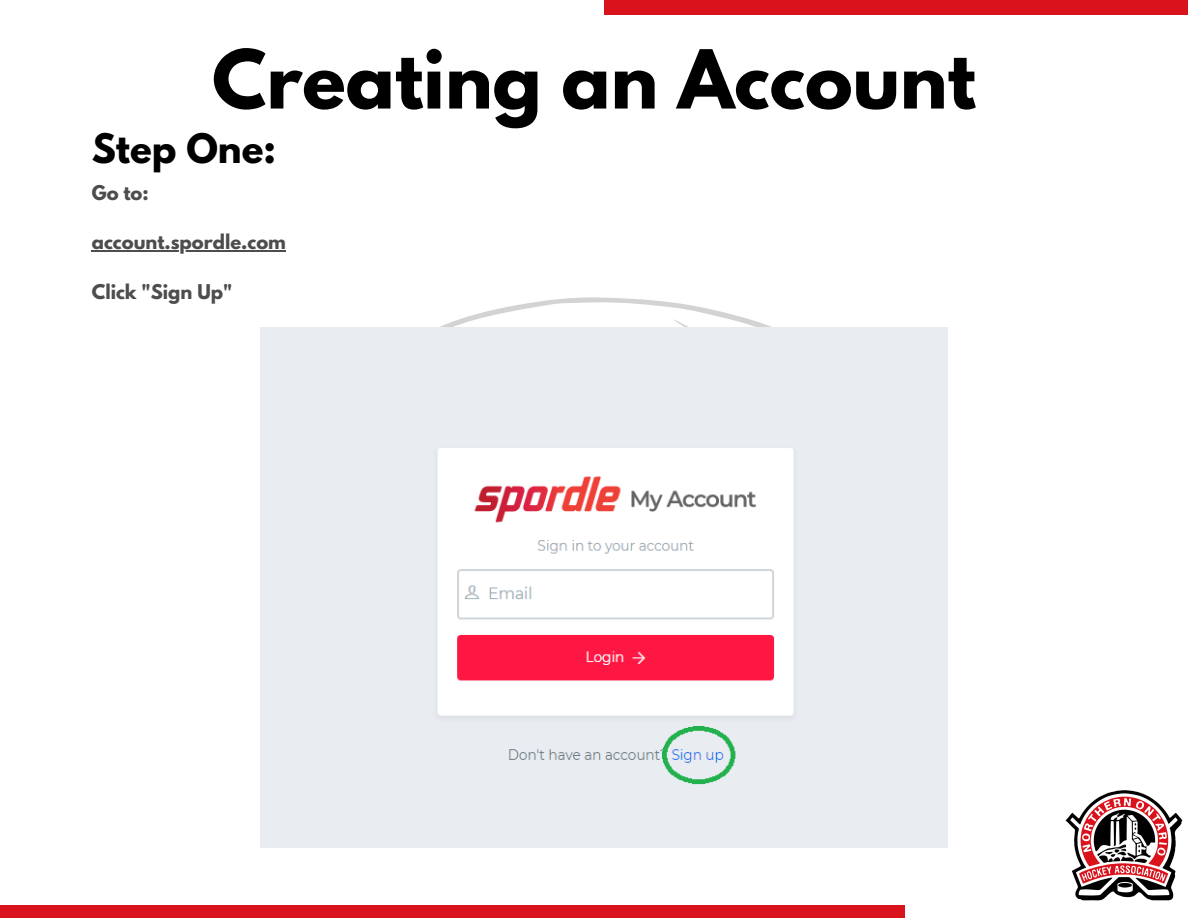
<style>
.page{position:relative;width:1188px;height:918px;background:#fff}
.page>*{position:absolute;margin:0;border:0;box-sizing:border-box;transform-origin:0 0}
.t1{font:700 72px "League Spartan";color:#000}
.t2{font:700 36px "League Spartan";color:#000}
.t3{font:700 18px "League Spartan";color:#4d4d4d}
</style>
<div class="page">
<svg style="left:373px;top:297px;width:463px;height:31px"></svg>
<svg style="left:399px;top:319px;width:390px;height:9px"></svg>
<div style="left:604px;top:0;width:584px;height:15px;background:#d9121c"></div>
<div style="left:0;top:906px;width:904px;height:12px;background:#d9121c"></div>
<img style="left:1065px;top:790px;width:118px;height:111px">
<img style="left:261px;top:328px;width:687px;height:520px">
<hr style="left:92px;top:250px;width:194px;height:2px;background:#4d4d4d">
<h1 class="t1" style="left:212px;top:44px;width:765px">Creating an Account</h1>
<h2 class="t2" style="left:92px;top:131px;width:186px">Step One:</h2>
<p class="t3" style="left:92px;top:184px;width:59px">Go to:</p>
<p class="t3" style="left:92px;top:233px;width:196px">account.spordle.com</p>
<p class="t3" style="left:92px;top:283px;width:142px">Click "Sign Up"</p>
</div>
